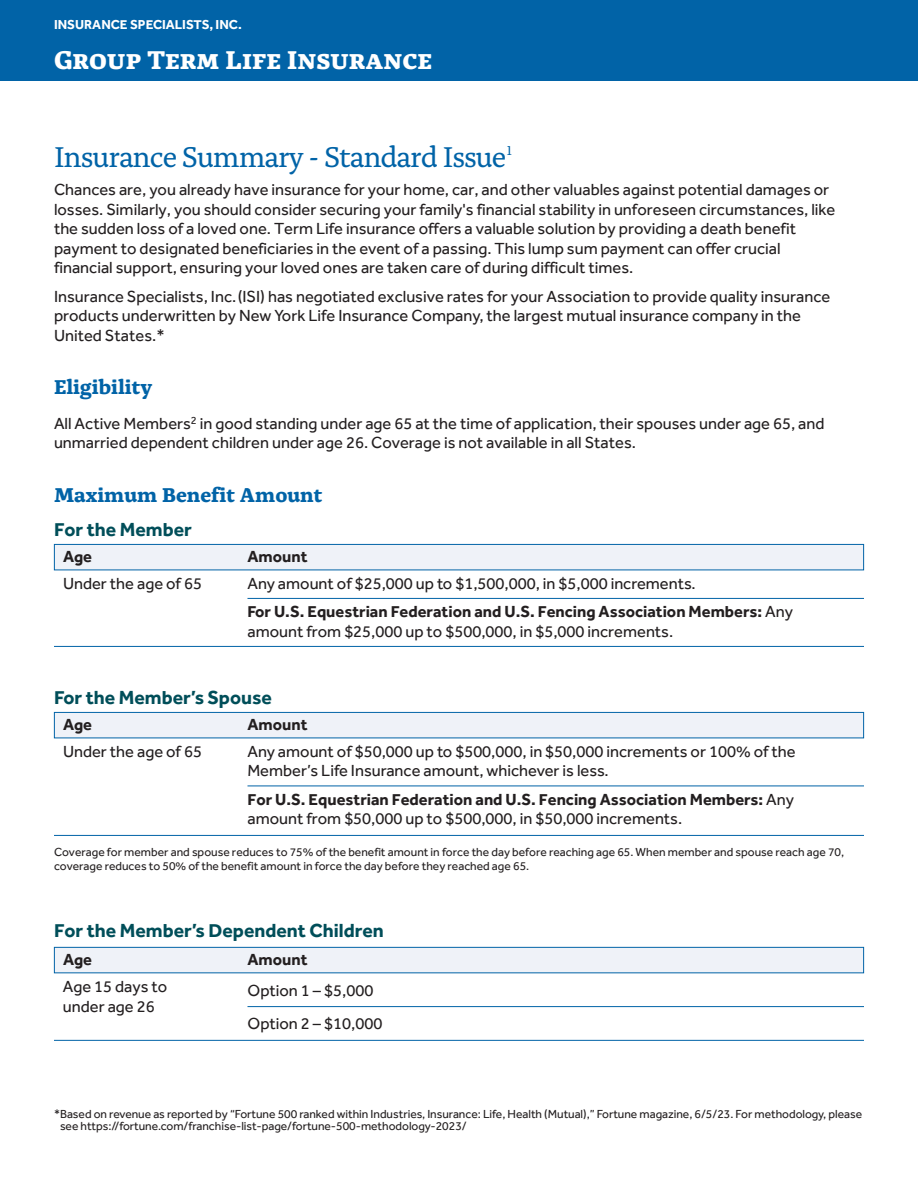
<style>
.page{position:relative;width:918px;height:1188px;background:#fff}
.page>*{position:absolute;margin:0;border:0;box-sizing:border-box;transform-origin:0 0}
.t1{font:30px "Alda Pro";letter-spacing:-.04em;color:#0163a7}
.t2{font:700 27px "Alda Pro";color:#fff}
.t3{font:700 21px "Alda Pro";color:#0163a7}
.t4{font:700 19.5px "Effra Pro";color:#004e59}
.t5{font:16.5px/19.5px "Effra Pro";color:#231f20}
.t6{font:700 16.5px/19.5px "Effra Pro";color:#231f20}
.t7{font:13.5px "Alda Pro";color:#0163a7}
.t8{font:700 13.35px "Effra Pro";color:#fff}
.t9{font:12px/14.4px "Effra Pro";color:#231f20}
.s1{font-weight:400}
</style>
<div class="page">
<hr style="left:54px;top:1040px;width:810px;height:1px;background:#0163a7">
<div style="left:54px;top:947px;width:810px;height:26px;background:#eff2f8;border:1px solid #0163a7"></div>
<hr style="left:248px;top:1006px;width:616px;height:1px;background:#0163a7">
<hr style="left:248px;top:786px;width:616px;height:1px;background:#0163a7">
<hr style="left:54px;top:835px;width:810px;height:1px;background:#0163a7">
<div style="left:54px;top:712px;width:810px;height:26px;background:#eff2f8;border:1px solid #0163a7"></div>
<hr style="left:248px;top:598px;width:616px;height:1px;background:#0163a7">
<hr style="left:54px;top:646px;width:810px;height:1px;background:#0163a7">
<div style="left:54px;top:544px;width:810px;height:26px;background:#eff2f8;border:1px solid #0163a7"></div>
<div style="left:0;top:0;width:918px;height:81px;background:#0163a7"></div>
<p class="t8" style="left:54px;top:16px;width:189px">INSURANCE SPECIALISTS, INC.</p>
<p class="t2" style="left:54px;top:38px;width:380px">Group Term Life Insurance</p>
<p class="t1" style="left:54px;top:135px;width:454px">Insurance Summary - Standard Issue</p>
<p class="t7" style="left:507px;top:140px;width:7px">1</p>
<p class="t5" style="left:54px;top:180px;width:783px">Chances are, you already have insurance for your home, car, and other valuables against potential damages or losses. Similarly, you should consider securing your family's financial stability in unforeseen circumstances, like the sudden loss of a loved one. Term Life insurance offers a valuable solution by providing a death benefit payment to designated beneficiaries in the event of a passing. This lump sum payment can offer crucial financial support, ensuring your loved ones are taken care of during difficult times.</p>
<p class="t5" style="left:54px;top:286px;width:778px">Insurance Specialists, Inc. (ISI) has negotiated exclusive rates for your Association to provide quality insurance products underwritten by New York Life Insurance Company, the largest mutual insurance company in the<br>United States.*</p>
<p class="t3" style="left:54px;top:370px;width:100px">Eligibility</p>
<p class="t5" style="left:54px;top:413px;width:772px">All Active Members<sup>2</sup> in good standing under age 65 at the time of application, their spouses under age 65, and unmarried dependent children under age 26. Coverage is not available in all States.</p>
<p class="t3" style="left:54px;top:478px;width:270px">Maximum Benefit Amount</p>
<p class="t4" style="left:54px;top:518px;width:139px">For the Member</p>
<p class="t6" style="left:63px;top:546px;width:31px">Age</p>
<p class="t6" style="left:248px;top:546px;width:62px">Amount</p>
<p class="t5" style="left:63px;top:574px;width:141px">Under the age of 65</p>
<p class="t5" style="left:248px;top:574px;width:450px">Any amount of $25,000 up to $1,500,000, in $5,000 increments.</p>
<p class="t6" style="left:247px;top:602px;width:547px">For U.S. Equestrian Federation and U.S. Fencing Association Members: <span class="s1">Any amount from $25,000 up to $500,000, in $5,000 increments.</span></p>
<p class="t4" style="left:54px;top:685px;width:219px">For the Member’s Spouse</p>
<p class="t6" style="left:63px;top:714px;width:31px">Age</p>
<p class="t6" style="left:248px;top:714px;width:62px">Amount</p>
<p class="t5" style="left:63px;top:742px;width:141px">Under the age of 65</p>
<p class="t5" style="left:247px;top:742px;width:550px">Any amount of $50,000 up to $500,000, in $50,000 increments or 100% of the<br>Member’s Life Insurance amount, whichever is less.</p>
<p class="t6" style="left:248px;top:789px;width:548px">For U.S. Equestrian Federation and U.S. Fencing Association Members: <span class="s1">Any amount from $50,000 up to $500,000, in $50,000 increments.</span></p>
<p class="t9" style="left:54px;top:844px;width:792px">Coverage for member and spouse reduces to 75% of the benefit amount in force the day before reaching age 65. When member and spouse reach age 70, coverage reduces to 50% of the benefit amount in force the day before they reached age 65.</p>
<p class="t4" style="left:54px;top:919px;width:331px">For the Member’s Dependent Children</p>
<p class="t6" style="left:63px;top:949px;width:31px">Age</p>
<p class="t6" style="left:248px;top:949px;width:62px">Amount</p>
<p class="t5" style="left:248px;top:980px;width:127px">Option 1 – $5,000</p>
<p class="t5" style="left:248px;top:1013px;width:136px">Option 2 – $10,000</p>
<p class="t5" style="left:63px;top:977px;width:106px">Age 15 days to under age 26</p>
<p class="t9" style="left:60px;top:1108px;width:804px;line-height:12px;text-indent:-6px">*Based on revenue as reported by “Fortune 500 ranked within Industries, Insurance: Life, Health (Mutual),” Fortune magazine, 6/5/23. For methodology, please see https://fortune.com/franchise-list-page/fortune-500-methodology-2023/</p>
</div>
